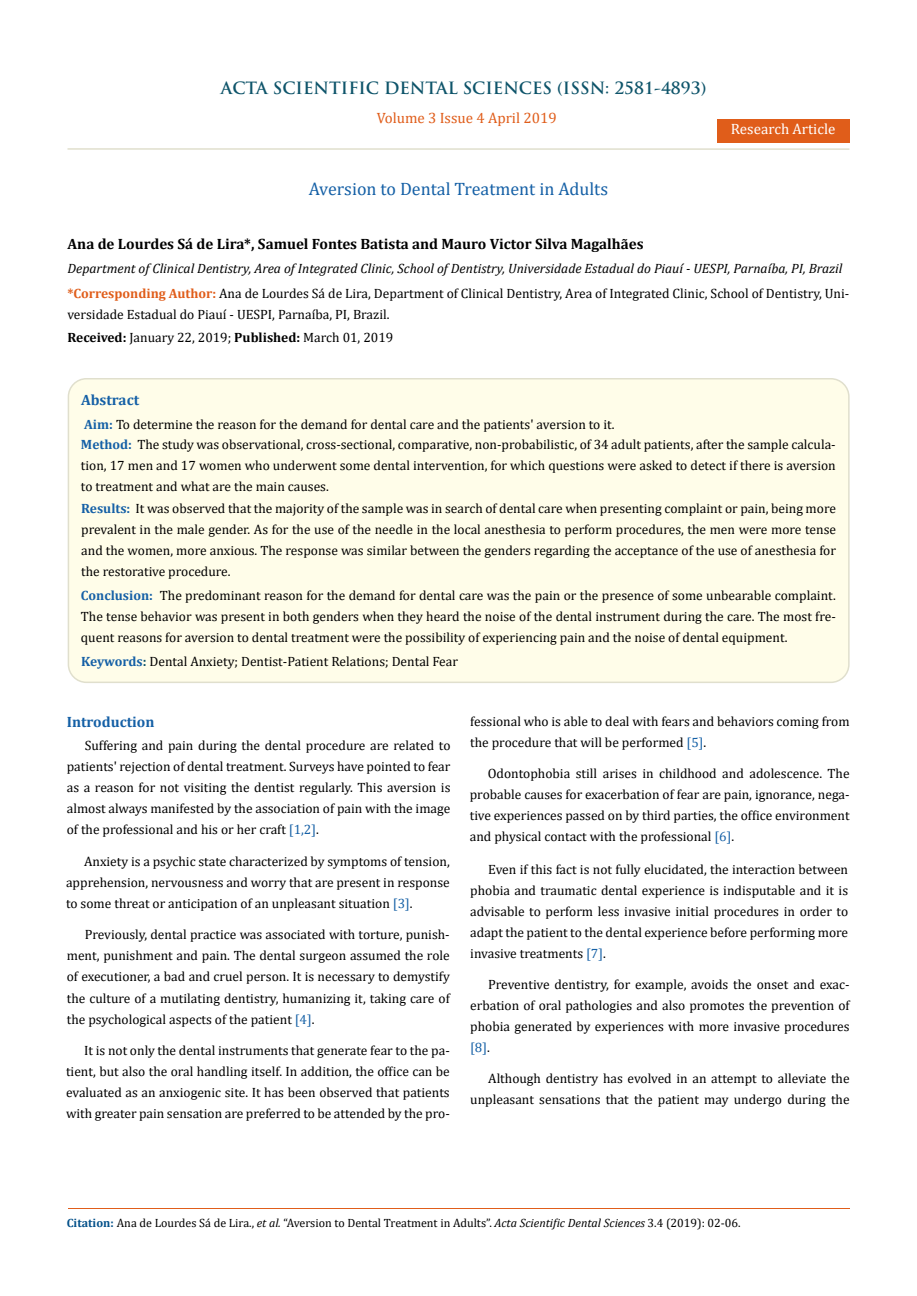
<style>
.page{position:relative;width:917px;height:1296px;background:#fff}
.page>*{position:absolute;margin:0;border:0;box-sizing:border-box;transform-origin:0 0}
.t1{font:18px "Cambria";color:#1560a6}
.t2{font:700 16.5px "Trajan Pro";color:#0e546a}
.t3{font:700 15px "Cambria";color:#000}
.t4{font:15px "Cambria";color:#e05d1a}
.t5{font:700 15px "Cambria";color:#1560a6}
.t6{font:15px "Cambria";color:#fff}
.t7{font:13.5px/21px "Cambria";color:#000;text-align:justify}
.t8{font:italic 13.5px/24.6px "Cambria";color:#000}
.t9{font:12px "Cambria";color:#000}
.s1{font-weight:700;font-style:normal;color:#e05d1a}
.s2{font-style:normal}
.s3{font-weight:700}
.s4{font-weight:700;color:#1560a6}
.s5{font-weight:700;color:#0e546a}
.s6{color:#1560a6}
.s7{font-weight:700;color:#035089}
.s8{font-style:italic}
</style>
<div class="page">
<div style="left:717px;top:119px;width:132px;height:23px;background:#e05d1a"></div>
<div style="left:68px;top:379px;width:780px;height:303px;background:#fffde9;border-radius:18px"></div>
<div style="left:68px;top:378px;width:781px;height:305px;border:2px solid #e0dfcd;border-radius:18px"></div>
<hr style="left:67px;top:148px;width:782px;height:2px;background:#e0dfcd">
<hr style="left:68px;top:1208px;width:781px;height:1px;background:#e05d1a">
<p class="t2" style="left:221px;top:77px;width:487px">ACTA SCIENTIFIC DENTAL SCIENCES (ISSN: 2581-4893)</p>
<p class="t4" style="left:376px;top:109px;width:182px">Volume 3 Issue 4 April 2019</p>
<h1 class="t1" style="left:309px;top:178px;width:301px">Aversion to Dental Treatment in Adults</h1>
<p class="t6" style="left:731px;top:120px;width:106px">Research Article</p>
<p class="t3" style="left:67px;top:234px;width:577px">Ana de Lourdes Sá de Lira*, Samuel Fontes Batista and Mauro Victor Silva Magalhães</p>
<p class="t8" style="left:67px;top:256px;width:783px">Department of Clinical Dentistry, Area of Integrated Clinic, School of Dentistry, Universidade Estadual do Piauí - UESPI, Parnaíba, PI, Brazil <span class="s1">*Corresponding Author:</span> <span class="s2">Ana de Lourdes Sá de Lira, Department of Clinical Dentistry, Area of Integrated Clinic, School of Dentistry, Uni-</span></p>
<p class="t7" style="left:67px;top:304px;width:324px">versidade Estadual do Piauí - UESPI, Parnaíba, PI, Brazil.</p>
<p class="t7" style="left:67px;top:327px;width:327px"><span class="s3">Received:</span> January 22, 2019; <span class="s3">Published:</span> March 01, 2019</p>
<p class="t5" style="left:81px;top:389px;width:60px">Abstract</p>
<p class="t7" style="left:81px;top:413px;width:756px;text-align:left"><span class="s4">Aim:</span> To determine the reason for the demand for dental care and the patients' aversion to it.<br><span class="s4">Method:</span> The study was observational, cross-sectional, comparative, non-probabilistic, of 34 adult patients, after the sample calcula&shy;tion, 17 men and 17 women who underwent some dental intervention, for which questions were asked to detect if there is aversion to treatment and what are the main causes.<br><span class="s4">Results:</span> It was observed that the majority of the sample was in search of dental care when presenting complaint or pain, being more prevalent in the male gender. As for the use of the needle in the local anesthesia to perform procedures, the men were more tense and the women, more anxious. The response was similar between the genders regarding the acceptance of the use of anesthesia for the restorative procedure.</p>
<p class="t7" style="left:81px;top:585px;width:756px"><span class="s4">Conclusion:</span> The predominant reason for the demand for dental care was the pain or the presence of some unbearable complaint.<br>The tense behavior was present in both genders when they heard the noise of the dental instrument during the care. The most fre&shy;quent reasons for aversion to dental treatment were the possibility of experiencing pain and the noise of dental equipment.</p>
<p class="t7" style="left:81px;top:651px;width:378px"><span class="s4">Keywords</span><span class="s5">:</span> Dental Anxiety; Dentist-Patient Relations; Dental Fear</p>
<p class="t5" style="left:67px;top:711px;width:89px">Introduction</p>
<p class="t7" style="left:67px;top:735px;width:385px;text-indent:18px">Suffering and pain during the dental procedure are related to patients' rejection of dental treatment. Surveys have pointed to fear as a reason for not visiting the dentist regularly. This aversion is almost always manifested by the association of pain with the image of the professional and his or her craft <span class="s6">[1,2]</span>.</p>
<p class="t7" style="left:66px;top:851px;width:385px;text-indent:18px">Anxiety is a psychic state characterized by symptoms of tension, apprehension, nervousness and worry that are present in response to some threat or anticipation of an unpleasant situation <span class="s6">[3]</span>.</p>
<p class="t7" style="left:67px;top:924px;width:384px;text-indent:18px">Previously, dental practice was associated with torture, punish&shy;ment, punishment and pain. The dental surgeon assumed the role of executioner, a bad and cruel person. It is necessary to demystify the culture of a mutilating dentistry, humanizing it, taking care of the psychological aspects of the patient <span class="s6">[4]</span>.</p>
<p class="t7" style="left:66px;top:1040px;width:385px;text-indent:18px">It is not only the dental instruments that generate fear to the pa&shy;tient, but also the oral handling itself. In addition, the office can be evaluated as an anxiogenic site. It has been observed that patients with greater pain sensation are preferred to be attended by the pro-</p>
<p class="t7" style="left:470px;top:710px;width:381px">fessional who is able to deal with fears and behaviors coming from the procedure that will be performed <span class="s6">[5]</span>.</p>
<p class="t7" style="left:470px;top:763px;width:381px;text-indent:18px">Odontophobia still arises in childhood and adolescence. The probable causes for exacerbation of fear are pain, ignorance, nega&shy;tive experiences passed on by third parties, the office environment and physical contact with the professional <span class="s6">[6]</span>.</p>
<p class="t7" style="left:470px;top:859px;width:379px;text-indent:18px">Even if this fact is not fully elucidated, the interaction between phobia and traumatic dental experience is indisputable and it is advisable to perform less invasive initial procedures in order to adapt the patient to the dental experience before performing more invasive treatments <span class="s6">[7]</span>.</p>
<p class="t7" style="left:470px;top:974px;width:381px;text-indent:18px">Preventive dentistry, for example, avoids the onset and exac&shy;erbation of oral pathologies and also promotes the prevention of phobia generated by experiences with more invasive procedures <span class="s6">[8]</span>.</p>
<p class="t7" style="left:470px;top:1067px;width:381px;text-align:right">Although dentistry has evolved in an attempt to alleviate the unpleasant sensations that the patient may undergo during the</p>
<p class="t9" style="left:67px;top:1215px;width:675px"><span class="s7">Citation:</span> Ana de Lourdes Sá de Lira., <span class="s8">et al.</span> “Aversion to Dental Treatment in Adults”. <span class="s8">Acta Scientific Dental Sciences</span> 3.4 (2019): 02-06.</p>
</div>
